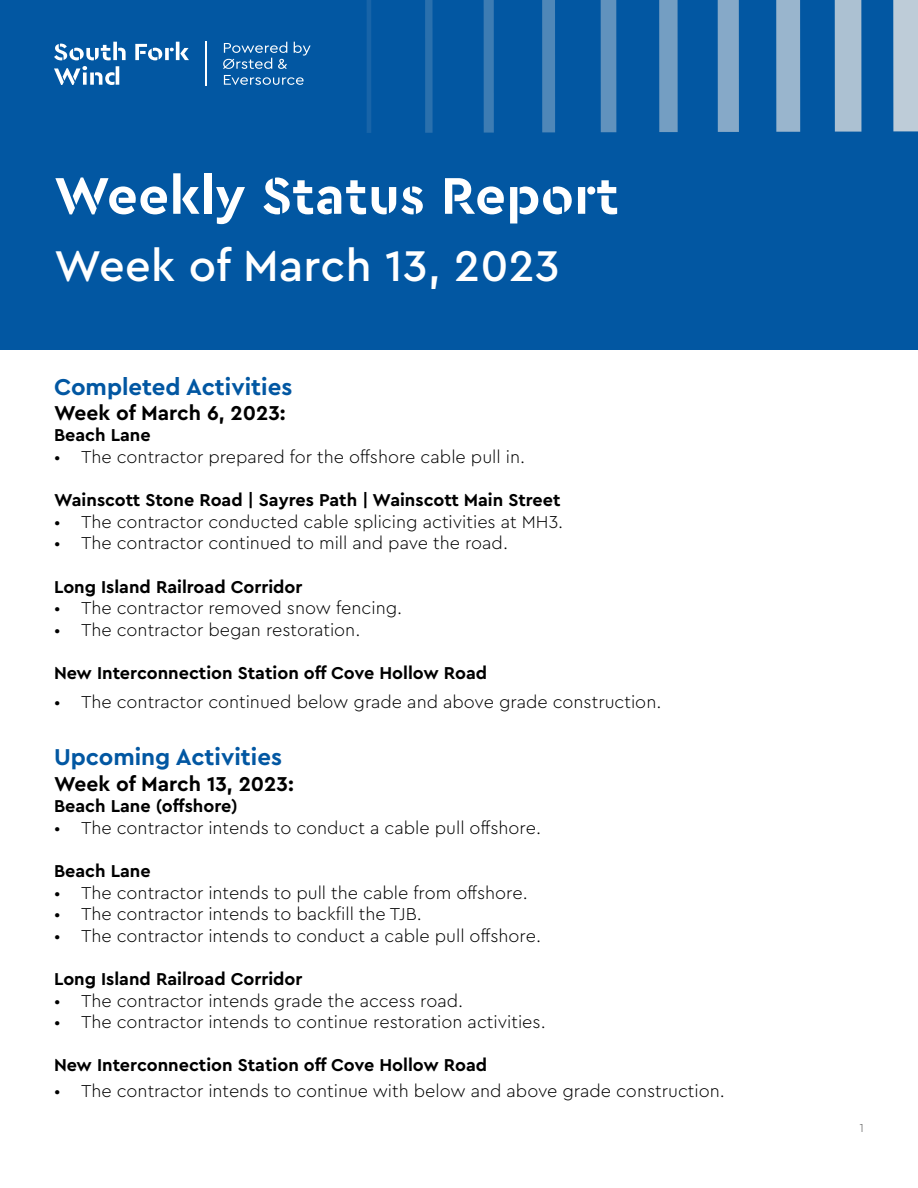
<style>
.page{position:relative;width:918px;height:1188px;background:#fff}
.page>*{position:absolute;margin:0;border:0;box-sizing:border-box;transform-origin:0 0}
.t1{font:700 54px "Cera Stencil PRO";letter-spacing:.01em;color:#fff}
.t2{font:500 45px "Cera Pro";letter-spacing:.01em;color:#fff}
.t3{font:700 24px "Cera Pro";color:#0257a2}
.t4{font:700 21px "Cera Pro";color:#000}
.t5{font:300 18px "Cera Pro";color:#000}
.t6{font:700 18px "Cera Pro";color:#000}
.t7{font:100 12px "Cera Pro";color:#000}
.s1{font-size:27px;color:#0257a2}
</style>
<div class="page">
<div style="left:0;top:0;width:918px;height:350px;background:#0257a2"></div>
<svg style="left:54px;top:42px;width:72px;height:18px"></svg>
<svg style="left:135px;top:42px;width:54px;height:18px"></svg>
<svg style="left:54px;top:66px;width:65px;height:19px"></svg>
<svg style="left:294px;top:42px;width:17px;height:14px"></svg>
<svg style="left:223px;top:42px;width:64px;height:27px"></svg>
<svg style="left:224px;top:75px;width:80px;height:10px"></svg>
<hr style="left:205px;top:42px;width:1px;height:44px;background:#fff">
<div style="left:893px;top:0;width:25px;height:131px;background:#beccd8"></div>
<div style="left:835px;top:0;width:26px;height:132px;background:#acc1d2"></div>
<div style="left:776px;top:0;width:24px;height:132px;background:#99b5cd"></div>
<div style="left:718px;top:0;width:21px;height:132px;background:#86a9c8"></div>
<div style="left:659px;top:0;width:19px;height:132px;background:#749ec2"></div>
<div style="left:601px;top:0;width:15px;height:132px;background:#6192bd"></div>
<div style="left:542px;top:0;width:13px;height:132px;background:#4f87b8"></div>
<div style="left:484px;top:0;width:10px;height:133px;background:#3d7cb3"></div>
<div style="left:425px;top:0;width:8px;height:133px;background:#2a70ad"></div>
<hr style="left:367px;top:0;width:4px;height:133px;background:#1864a8">
<h1 class="t1" style="left:54px;top:160px;width:566px">Weekly Status Report</h1>
<h2 class="t2" style="left:54px;top:236px;width:622px">Week of March 13, 2023 <span class="s1">31, 2022</span></h2>
<h3 class="t3" style="left:54px;top:371px;width:240px">Completed Activities</h3>
<p class="t4" style="left:54px;top:399px;width:233px">Week of March 6, 2023:</p>
<p class="t6" style="left:54px;top:423px;width:98px">Beach Lane</p>
<p class="t5" style="left:54px;top:445px;width:473px">• The contractor prepared for the offshore cable pull in.</p>
<p class="t6" style="left:54px;top:488px;width:508px">Wainscott Stone Road | Sayres Path | Wainscott Main Street</p>
<p class="t5" style="left:54px;top:510px;width:511px">• The contractor conducted cable splicing activities at MH3.</p>
<p class="t5" style="left:54px;top:531px;width:456px">• The contractor continued to mill and pave the road.</p>
<p class="t6" style="left:54px;top:575px;width:250px">Long Island Railroad Corridor</p>
<p class="t5" style="left:54px;top:596px;width:350px">• The contractor removed snow fencing.</p>
<p class="t5" style="left:54px;top:618px;width:308px">• The contractor began restoration.</p>
<p class="t6" style="left:54px;top:661px;width:435px">New Interconnection Station off Cove Hollow Road</p>
<p class="t5" style="left:54px;top:690px;width:609px">• The contractor continued below grade and above grade construction.</p>
<h3 class="t3" style="left:54px;top:741px;width:229px">Upcoming Activities</h3>
<p class="t4" style="left:54px;top:770px;width:241px">Week of March 13, 2023:</p>
<p class="t6" style="left:54px;top:794px;width:185px">Beach Lane (offshore)</p>
<p class="t5" style="left:54px;top:816px;width:489px">• The contractor intends to conduct a cable pull offshore.</p>
<p class="t6" style="left:54px;top:859px;width:98px">Beach Lane</p>
<p class="t5" style="left:54px;top:881px;width:475px">• The contractor intends to pull the cable from offshore.</p>
<p class="t5" style="left:54px;top:902px;width:369px">• The contractor intends to backfill the TJB.</p>
<p class="t5" style="left:54px;top:924px;width:489px">• The contractor intends to conduct a cable pull offshore.</p>
<p class="t6" style="left:54px;top:967px;width:250px">Long Island Railroad Corridor</p>
<p class="t5" style="left:54px;top:989px;width:411px">• The contractor intends grade the access road.</p>
<p class="t5" style="left:54px;top:1010px;width:493px">• The contractor intends to continue restoration activities.</p>
<p class="t6" style="left:54px;top:1053px;width:435px">New Interconnection Station off Cove Hollow Road</p>
<p class="t5" style="left:54px;top:1079px;width:672px">• The contractor intends to continue with below and above grade construction.</p>
<p class="t7" style="left:860px;top:1120px;width:6px">1</p>
</div>
